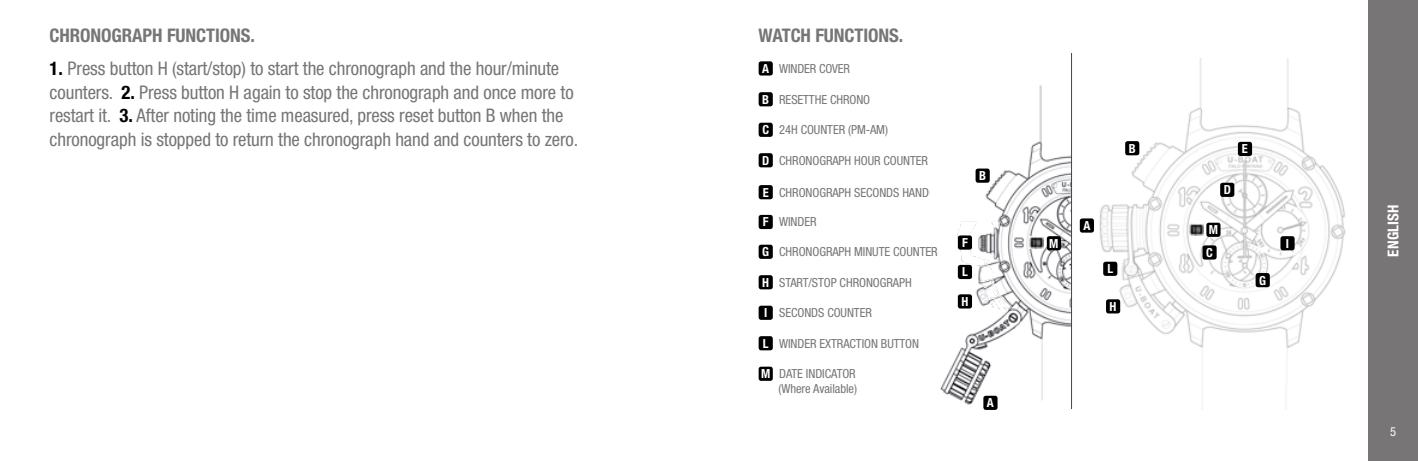
<style>
.page{position:relative;width:1418px;height:461px;background:#fff}
.page>*{position:absolute;margin:0;border:0;box-sizing:border-box;transform-origin:0 0}
.t1{font:condensed 18.75px/23.8px "Helvetica Neue LT Std";letter-spacing:-.005em;color:#777575}
.t2{font:700 condensed 18.75px "Helvetica Neue LT Std";letter-spacing:-.005em;color:#777575}
.t3{font:700 condensed 15px "Helvetica Neue LT Std";letter-spacing:.01em;color:#fff}
.t4{font:condensed 12.5px/15px "Helvetica Neue LT Std";letter-spacing:-.005em;color:#777575;text-align:right}
.t5{font:700 condensed 12.5px "Helvetica Neue LT Std";color:#fff}
.t6{font:condensed 12.5px "Helvetica Neue LT Std";color:#fff}
.s1{font-weight:700;color:#000}
.s2{font-weight:700;color:#fff}
</style>
<div class="page">
<div style="left:1368px;top:0;width:49px;height:461px;background:#777575"></div>
<div style="left:758px;top:61px;width:14px;height:14px;background:#000;border-radius:3px"></div>
<div style="left:758px;top:92px;width:14px;height:14px;background:#000;border-radius:3px"></div>
<div style="left:758px;top:123px;width:14px;height:14px;background:#000;border-radius:3px"></div>
<div style="left:758px;top:153px;width:14px;height:14px;background:#000;border-radius:3px"></div>
<div style="left:758px;top:185px;width:14px;height:14px;background:#000;border-radius:3px"></div>
<div style="left:758px;top:215px;width:14px;height:14px;background:#000;border-radius:3px"></div>
<div style="left:758px;top:244px;width:14px;height:15px;background:#000;border-radius:3px"></div>
<div style="left:758px;top:275px;width:14px;height:14px;background:#000;border-radius:3px"></div>
<div style="left:758px;top:305px;width:14px;height:15px;background:#000;border-radius:3px"></div>
<img style="left:1089px;top:58px;width:257px;height:351px">
<div style="left:1079px;top:218px;width:14px;height:14px;background:#000;border-radius:3px"></div>
<div style="left:1125px;top:141px;width:14px;height:14px;background:#000;border-radius:3px"></div>
<div style="left:1202px;top:245px;width:14px;height:14px;background:#000;border-radius:3px"></div>
<div style="left:1220px;top:183px;width:14px;height:14px;background:#000;border-radius:3px"></div>
<div style="left:1280px;top:236px;width:14px;height:14px;background:#000;border-radius:3px"></div>
<div style="left:1255px;top:273px;width:14px;height:14px;background:#000;border-radius:3px"></div>
<div style="left:1237px;top:142px;width:14px;height:14px;background:#000;border-radius:3px"></div>
<div style="left:1106px;top:299px;width:14px;height:14px;background:#000;border-radius:3px"></div>
<img style="left:940px;top:85px;width:131px;height:325px">
<hr style="left:1071px;top:53px;width:1px;height:356px;background:#454347">
<div style="left:957px;top:235px;width:15px;height:14px;background:#000;border-radius:3px"></div>
<div style="left:983px;top:395px;width:14px;height:15px;background:#000;border-radius:3px"></div>
<div style="left:758px;top:336px;width:14px;height:14px;background:#000;border-radius:3px"></div>
<div style="left:1103px;top:261px;width:14px;height:15px;background:#000;border-radius:3px"></div>
<div style="left:957px;top:265px;width:15px;height:14px;background:#000;border-radius:3px"></div>
<div style="left:957px;top:294px;width:15px;height:14px;background:#000;border-radius:3px"></div>
<div style="left:975px;top:168px;width:14px;height:15px;background:#000;border-radius:3px"></div>
<div style="left:758px;top:366px;width:14px;height:15px;background:#000;border-radius:3px"></div>
<img style="left:1189px;top:223px;width:14px;height:12px">
<div style="left:1206px;top:223px;width:14px;height:14px;background:#000;border-radius:3px"></div>
<img style="left:1029px;top:237px;width:14px;height:12px">
<div style="left:1046px;top:236px;width:15px;height:14px;background:#000;border-radius:3px"></div>
<p class="t2" style="left:50px;top:24px;width:207px">CHRONOGRAPH FUNCTIONS.</p>
<p class="t1" style="left:50px;top:56px;width:530px"><span class="s1">1.</span> Press button H (start/stop) to start the chronograph and the hour/minute counters. <span class="s1">2.</span> Press button H again to stop the chronograph and once more to restart it. <span class="s1">3.</span> After noting the time measured, press reset button B when the chronograph is stopped to return the chronograph hand and counters to zero.</p>
<p class="t2" style="left:758px;top:24px;width:146px">WATCH FUNCTIONS.</p>
<p class="t4" style="left:762px;top:61px;width:89px"><span class="s2">A</span> WINDER COVER</p>
<p class="t4" style="left:762px;top:92px;width:109px"><span class="s2">B</span> RESETTHE CHRONO</p>
<p class="t4" style="left:762px;top:122px;width:127px"><span class="s2">C</span> 24H COUNTER (PM-AM)</p>
<p class="t4" style="left:762px;top:153px;width:167px"><span class="s2">D</span> CHRONOGRAPH HOUR COUNTER</p>
<p class="t4" style="left:762px;top:185px;width:168px"><span class="s2">E</span> CHRONOGRAPH SECONDS HAND</p>
<p class="t4" style="left:762px;top:214px;width:55px"><span class="s2">F</span> WINDER</p>
<p class="t4" style="left:762px;top:244px;width:177px"><span class="s2">G</span> CHRONOGRAPH MINUTE COUNTER</p>
<p class="t4" style="left:762px;top:275px;width:151px"><span class="s2">H</span> START/STOP CHRONOGRAPH</p>
<p class="t4" style="left:764px;top:305px;width:109px"><span class="s2">I</span> SECONDS COUNTER</p>
<p class="t4" style="left:762px;top:335px;width:158px"><span class="s2">L</span> WINDER EXTRACTION BUTTON</p>
<p class="t4" style="left:761px;top:366px;width:97px"><span class="s2">M</span> DATE INDICATOR (Where Available)</p>
<p class="t5" style="left:979px;top:168px;width:8px">B</p>
<p class="t5" style="left:962px;top:235px;width:7px">F</p>
<p class="t5" style="left:962px;top:264px;width:7px">L</p>
<p class="t5" style="left:961px;top:294px;width:8px">H</p>
<p class="t5" style="left:987px;top:395px;width:8px">A</p>
<p class="t5" style="left:1128px;top:141px;width:8px">B</p>
<p class="t5" style="left:1049px;top:236px;width:11px">M</p>
<p class="t5" style="left:1083px;top:218px;width:8px">A</p>
<p class="t5" style="left:1107px;top:261px;width:7px">L</p>
<p class="t5" style="left:1109px;top:299px;width:8px">H</p>
<p class="t5" style="left:1241px;top:141px;width:8px">E</p>
<p class="t5" style="left:1223px;top:182px;width:9px">D</p>
<p class="t5" style="left:1208px;top:222px;width:11px">M</p>
<p class="t5" style="left:1206px;top:245px;width:8px">C</p>
<p class="t5" style="left:1259px;top:272px;width:8px">G</p>
<p class="t5" style="left:1285px;top:236px;width:5px">I</p>
<p class="t3" style="left:1383px;top:256px;width:54px;rotate:-90deg">ENGLISH</p>
<p class="t6" style="left:1390px;top:424px;width:7px">5</p>
</div>
